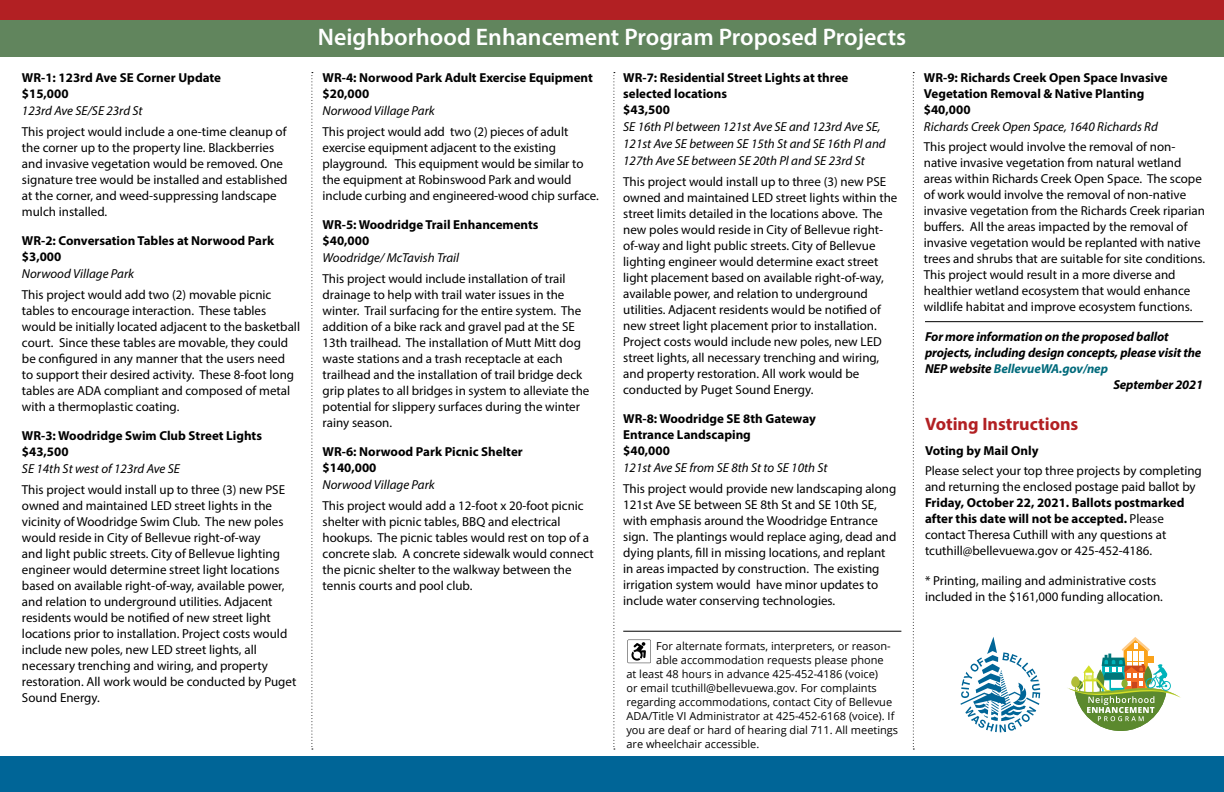
<style>
.page{position:relative;width:1224px;height:792px;background:#fff}
.page>*{position:absolute;margin:0;border:0;box-sizing:border-box;transform-origin:0 0}
.large_white_text_ins{font:600 24px "Myriad Pro";color:#fff}
.inside_red_header{font:700 18px "Myriad Pro";color:#b22023}
.project_text{font:13px/16px "Myriad Pro";color:#000}
.Project_name{font:700 13px/16px "Myriad Pro";color:#000}
.Project_address{font:italic 13px/17px "Myriad Pro";color:#000}
.for_more_info_inside{font:italic 700 13px/16px "Myriad Pro";letter-spacing:-.01em;color:#000}
.ADA{font:11px "Open Sans";color:#000}
.s1{color:#006a7b}
.s2{font-weight:700}
</style>
<div class="page">
<svg style="left:311px;top:72px;width:2px;height:678px"></svg>
<svg style="left:913px;top:72px;width:1px;height:678px"></svg>
<svg style="left:613px;top:72px;width:2px;height:678px"></svg>
<div style="left:0;top:19px;width:1224px;height:38px;background:#61855d"></div>
<div style="left:0;top:0;width:1224px;height:19px;background:#b22023"></div>
<div style="left:0;top:756px;width:1224px;height:36px;background:#006597"></div>
<svg style="left:627px;top:640px;width:24px;height:23px"></svg>
<hr style="left:623px;top:631px;width:278px;height:1px;background:#000">
<hr style="left:925px;top:321px;width:278px;height:1px;background:#000">
<svg style="left:1068px;top:637px;width:113px;height:94px"></svg>
<svg style="left:960px;top:637px;width:80px;height:95px"></svg>
<p class="Project_name" style="left:22px;top:70px;width:201px">WR-1: 123rd Ave SE Corner Update</p>
<p class="Project_name" style="left:22px;top:86px;width:48px">$15,000</p>
<p class="Project_address" style="left:22px;top:102px;width:122px">123rd Ave SE/SE 23rd St</p>
<p class="project_text" style="left:22px;top:123px;width:267px">This project would include a one-time cleanup of the corner up to the property line. Blackberries and invasive vegetation would be removed. One signature tree would be installed and established at the corner, and weed-suppressing landscape mulch installed.</p>
<p class="Project_name" style="left:22px;top:233px;width:254px">WR-2: Conversation Tables at Norwood Park</p>
<p class="Project_name" style="left:22px;top:249px;width:41px">$3,000</p>
<p class="Project_address" style="left:22px;top:265px;width:114px">Norwood Village Park</p>
<p class="project_text" style="left:22px;top:286px;width:280px">This project would add two (2) movable picnic tables to encourage interaction. These tables would be initially located adjacent to the basketball court. Since these tables are movable, they could be configured in any manner that the users need<br>to support their desired activity. These 8-foot long tables are ADA compliant and composed of metal with a thermoplastic coating.</p>
<p class="Project_name" style="left:22px;top:428px;width:242px">WR-3: Woodridge Swim Club Street Lights</p>
<p class="Project_name" style="left:22px;top:444px;width:48px">$43,500</p>
<p class="Project_address" style="left:22px;top:460px;width:160px">SE 14th St west of 123rd Ave SE</p>
<p class="project_text" style="left:22px;top:481px;width:276px">This project would install up to three (3) new PSE owned and maintained LED street lights in the vicinity of Woodridge Swim Club. The new poles would reside in City of Bellevue right-of-way<br>and light public streets. City of Bellevue lighting engineer would determine street light locations based on available right-of-way, available power, and relation to underground utilities. Adjacent residents would be notified of new street light locations prior to installation. Project costs would include new poles, new LED street lights, all necessary trenching and wiring, and property restoration. All work would be conducted by Puget Sound Energy.</p>
<p class="large_white_text_ins" style="left:318px;top:22px;width:590px">Neighborhood Enhancement Program Proposed Projects</p>
<p class="Project_name" style="left:323px;top:70px;width:272px">WR-4: Norwood Park Adult Exercise Equipment</p>
<p class="Project_name" style="left:323px;top:86px;width:48px">$20,000</p>
<p class="Project_address" style="left:323px;top:102px;width:114px">Norwood Village Park</p>
<p class="project_text" style="left:323px;top:123px;width:278px">This project would add two (2) pieces of adult exercise equipment adjacent to the existing playground. This equipment would be similar to the equipment at Robinswood Park and would include curbing and engineered-wood chip surface.</p>
<p class="Project_name" style="left:323px;top:217px;width:217px">WR-5: Woodridge Trail Enhancements</p>
<p class="Project_name" style="left:323px;top:233px;width:48px">$40,000</p>
<p class="Project_address" style="left:323px;top:249px;width:138px">Woodridge/ McTavish Trail</p>
<p class="project_text" style="left:323px;top:270px;width:268px">This project would include installation of trail drainage to help with trail water issues in the winter. Trail surfacing for the entire system. The addition of a bike rack and gravel pad at the SE 13th trailhead. The installation of Mutt Mitt dog waste stations and a trash receptacle at each trailhead and the installation of trail bridge deck grip plates to all bridges in system to alleviate the potential for slippery surfaces during the winter rainy season.</p>
<p class="Project_name" style="left:323px;top:444px;width:202px">WR-6: Norwood Park Picnic Shelter</p>
<p class="Project_name" style="left:323px;top:460px;width:55px">$140,000</p>
<p class="Project_address" style="left:323px;top:476px;width:114px">Norwood Village Park</p>
<p class="project_text" style="left:323px;top:497px;width:273px">This project would add a 12-foot x 20-foot picnic shelter with picnic tables, BBQ and electrical hookups. The picnic tables would rest on top of a concrete slab. A concrete sidewalk would connect the picnic shelter to the walkway between the tennis courts and pool club.</p>
<p class="Project_name" style="left:623px;top:70px;width:227px">WR-7: Residential Street Lights at three selected locations</p>
<p class="Project_name" style="left:623px;top:102px;width:48px">$43,500</p>
<p class="Project_address" style="left:623px;top:118px;width:264px">SE 16th Pl between 121st Ave SE and 123rd Ave SE,<br>121st Ave SE between SE 15th St and SE 16th Pl and<br>127th Ave SE between SE 20th Pl and SE 23rd St</p>
<p class="project_text" style="left:623px;top:173px;width:276px">This project would install up to three (3) new PSE owned and maintained LED street lights within the street limits detailed in the locations above. The new poles would reside in City of Bellevue right&shy;of-way and light public streets. City of Bellevue lighting engineer would determine exact street light placement based on available right-of-way, available power, and relation to underground utilities. Adjacent residents would be notified of new street light placement prior to installation.<br>Project costs would include new poles, new LED street lights, all necessary trenching and wiring, and property restoration. All work would be conducted by Puget Sound Energy.</p>
<p class="Project_name" style="left:623px;top:411px;width:194px">WR-8: Woodridge SE 8th Gateway<br>Entrance Landscaping</p>
<p class="Project_name" style="left:623px;top:443px;width:48px">$40,000</p>
<p class="Project_address" style="left:623px;top:459px;width:206px">121st Ave SE from SE 8th St to SE 10th St</p>
<p class="project_text" style="left:623px;top:480px;width:275px">This project would provide new landscaping along 121st Ave SE between SE 8th St and SE 10th SE, with emphasis around the Woodridge Entrance sign. The plantings would replace aging, dead and dying plants, fill in missing locations, and replant in areas impacted by construction. The existing irrigation system would have minor updates to include water conserving technologies.</p>
<p class="ADA" style="left:656px;top:639px;width:236px">For alternate formats, interpreters, or reason-</p>
<p class="ADA" style="left:656px;top:653px;width:229px">able accommodation requests please phone</p>
<p class="ADA" style="left:626px;top:667px;width:253px">at least 48 hours in advance 425-452-4186 (voice)</p>
<p class="ADA" style="left:626px;top:681px;width:252px">or email tcuthill@bellevuewa.gov. For complaints</p>
<p class="ADA" style="left:626px;top:695px;width:267px">regarding accommodations, contact City of Bellevue</p>
<p class="ADA" style="left:626px;top:709px;width:270px">ADA/Title VI Administrator at 425-452-6168 (voice). If</p>
<p class="ADA" style="left:626px;top:723px;width:273px">you are deaf or hard of hearing dial 711. All meetings</p>
<p class="ADA" style="left:626px;top:737px;width:134px">are wheelchair accessible.</p>
<p class="Project_name" style="left:924px;top:69px;width:245px">WR-9: Richards Creek Open Space Invasive<br>Vegetation Removal &amp; Native Planting</p>
<p class="Project_name" style="left:924px;top:101px;width:48px">$40,000</p>
<p class="Project_address" style="left:924px;top:118px;width:236px">Richards Creek Open Space, 1640 Richards Rd</p>
<p class="project_text" style="left:924px;top:139px;width:283px">This project would involve the removal of non&shy;native invasive vegetation from natural wetland areas within Richards Creek Open Space. The scope of work would involve the removal of non-native invasive vegetation from the Richards Creek riparian buffers. All the areas impacted by the removal of invasive vegetation would be replanted with native trees and shrubs that are suitable for site conditions.<br>This project would result in a more diverse and healthier wetland ecosystem that would enhance wildlife habitat and improve ecosystem functions.</p>
<p class="for_more_info_inside" style="left:925px;top:328px;width:278px">For more information on the proposed ballot projects, including design concepts, please visit the<br>NEP website <span class="s1">BellevueWA.gov/nep</span></p>
<p class="for_more_info_inside" style="left:1113px;top:376px;width:91px">September 2021</p>
<p class="inside_red_header" style="left:925px;top:412px;width:155px">Voting Instructions</p>
<p class="Project_name" style="left:925px;top:442px;width:115px">Voting by Mail Only</p>
<p class="project_text" style="left:925px;top:463px;width:278px">Please select your top three projects by completing and returning the enclosed postage paid ballot by <span class="s2">Friday, October 22, 2021. Ballots postmarked after this date will not be accepted.</span> Please contact Theresa Cuthill with any questions at tcuthill@bellevuewa.gov or 425-452-4186.</p>
<p class="project_text" style="left:925px;top:572px;width:239px">* Printing, mailing and administrative costs included in the $161,000 funding allocation.</p>
</div>
